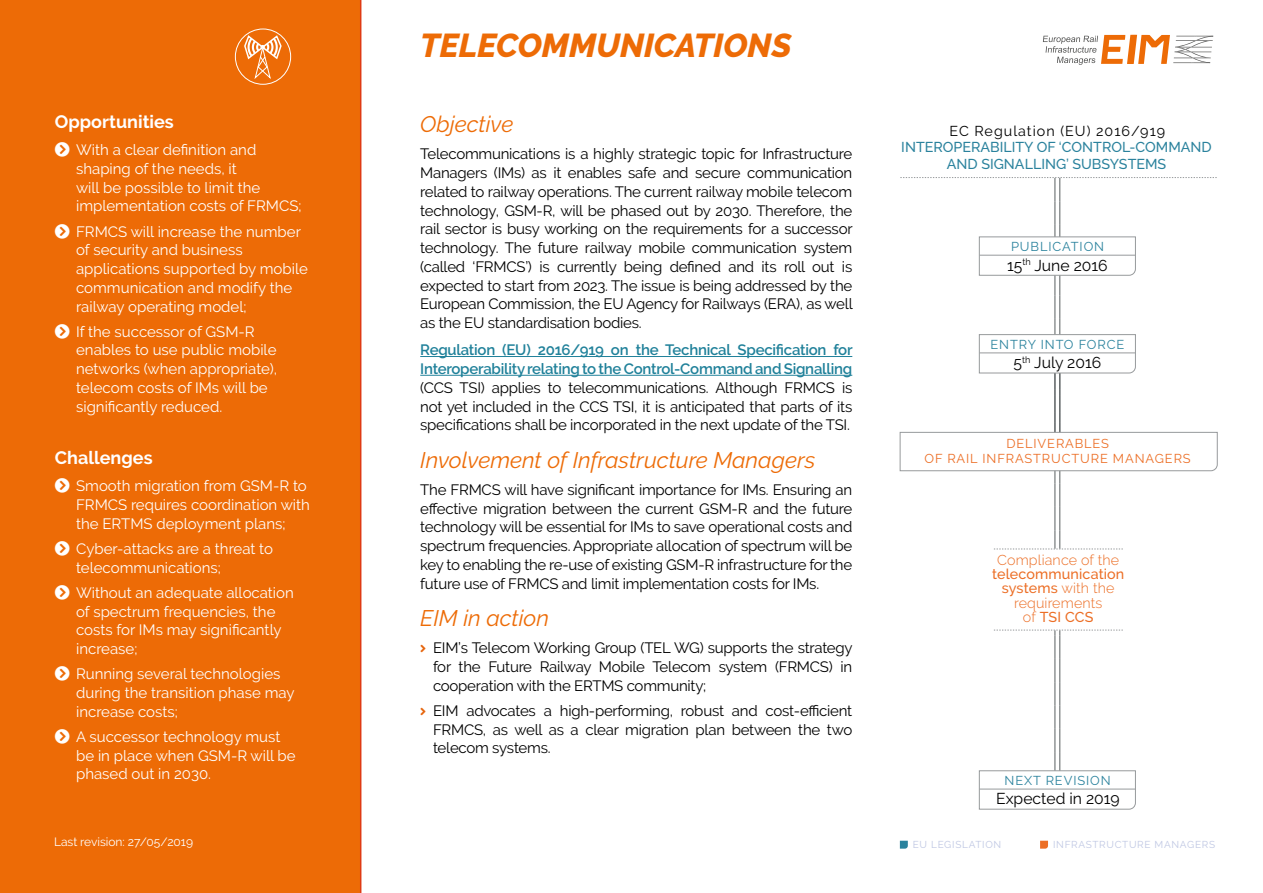
<style>
.page{position:relative;width:1263px;height:893px;background:#fff}
.page>*{position:absolute;margin:0;border:0;box-sizing:border-box;transform-origin:0 0}
.t1{font:italic 800 33px "Raleway";color:#ed6b06}
.t2{font:italic 22.5px "Raleway";color:#ed6b06}
.t3{font:700 18px "Raleway";color:#fff}
.t4{font:15.75px "Raleway";color:#000}
.t5{font:15px/18.8px "Raleway";letter-spacing:-.015em;color:#000;text-align:justify}
.t6{font:15px/18.8px "Raleway";color:#fff}
.t7{font:600 15px/18.8px "Raleway";letter-spacing:-.015em;color:#20819a}
.t8{font:500 14.25px/17.1px "Raleway";color:#2a829d;text-align:center}
.t9{font:500 14.25px/14.2px "Raleway";letter-spacing:.01em;color:#ec6e25;text-align:center}
.t10{font:14.25px "Raleway";letter-spacing:.07em;color:#000}
.t11{font:300 14.25px "Raleway";letter-spacing:.01em;color:#ec6e25}
.t12{font:12.9px/15px "Raleway";letter-spacing:.07em;color:#ec6e25;text-align:center}
.t13{font:12.9px "Raleway";letter-spacing:.07em;color:#2a829d}
.t14{font:12px "Raleway";color:#fff}
.t15{font:10.05px "Raleway";letter-spacing:.07em;color:#bfc7e3}
.s1{font-weight:300}
</style>
<div class="page">
<svg style="left:1043px;top:35px;width:170px;height:30px"></svg>
<div style="left:0;top:0;width:361px;height:893px;background:#ed6b06"></div>
<svg style="left:979px;top:629px;width:157px;height:181px"></svg>
<hr style="left:979px;top:789px;width:156px;height:1px;background:#979a9c">
<svg style="left:900px;top:841px;width:8px;height:8px"></svg>
<svg style="left:1040px;top:841px;width:8px;height:8px"></svg>
<svg style="left:899px;top:177px;width:319px;height:373px"></svg>
<hr style="left:979px;top:255px;width:156px;height:1px;background:#979a9c">
<hr style="left:420px;top:356px;width:432px;height:1px;background:#20819a">
<hr style="left:420px;top:375px;width:432px;height:1px;background:#20819a">
<div style="left:235px;top:29px;width:56px;height:56px;border:1px solid #fff;border-radius:50%"></div>
<svg style="left:243px;top:34px;width:39px;height:46px;background:#f19044"></svg>
<svg style="left:55px;top:142px;width:15px;height:15px"></svg>
<svg style="left:55px;top:224px;width:15px;height:14px"></svg>
<svg style="left:55px;top:324px;width:15px;height:14px"></svg>
<svg style="left:55px;top:478px;width:15px;height:15px"></svg>
<svg style="left:55px;top:541px;width:15px;height:15px"></svg>
<svg style="left:55px;top:585px;width:15px;height:14px"></svg>
<svg style="left:55px;top:666px;width:15px;height:15px"></svg>
<svg style="left:55px;top:729px;width:15px;height:14px"></svg>
<p class="t3" style="left:55px;top:111px;width:121px">Opportunities</p>
<p class="t6" style="left:76px;top:140px;width:227px">With a clear definition and shaping of the needs, it<br>will be possible to limit the implementation costs of FRMCS;</p>
<p class="t6" style="left:76px;top:222px;width:233px">FRMCS will increase the number of security and business applications supported by mobile communication and modify the railway operating model;</p>
<p class="t6" style="left:76px;top:322px;width:203px">If the successor of GSM-R enables to use public mobile networks (when appropriate), telecom costs of IMs will be significantly reduced.</p>
<p class="t3" style="left:55px;top:447px;width:99px">Challenges</p>
<p class="t6" style="left:76px;top:477px;width:235px">Smooth migration from GSM-R to<br>FRMCS requires coordination with the ERTMS deployment plans;</p>
<p class="t6" style="left:76px;top:539px;width:198px">Cyber-attacks are a threat to telecommunications;</p>
<p class="t6" style="left:76px;top:583px;width:219px">Without an adequate allocation of spectrum frequencies, the costs for IMs may significantly increase;</p>
<p class="t6" style="left:76px;top:664px;width:220px">Running several technologies during the transition phase may increase costs;</p>
<p class="t6" style="left:76px;top:727px;width:221px">A successor technology must be in place when GSM-R will be phased out in 2030.</p>
<p class="t14" style="left:54px;top:835px;width:141px">Last revision: 27/05/2019</p>
<h1 class="t1" style="left:420px;top:26px;width:373px">TELECOMMUNICATIONS</h1>
<h2 class="t2" style="left:420px;top:111px;width:95px">Objective</h2>
<p class="t5" style="left:420px;top:145px;width:434px">Telecommunications is a highly strategic topic for Infrastructure Managers (IMs) as it enables safe and secure communication related to railway operations. The current railway mobile telecom technology, GSM-R, will be phased out by 2030. Therefore, the rail sector is busy working on the requirements for a successor technology. The future railway mobile communication system (called ‘FRMCS’) is currently being defined and its roll out is expected to start from 2023. The issue is being addressed by the European Commission, the EU Agency for Railways (ERA), as well as the EU standardisation bodies.</p>
<p class="t7" style="left:420px;top:341px;width:434px">Regulation (EU) 2016/919 on the Technical Specification for<br>Interoperability relating to the Control-Command and Signalling</p>
<p class="t5" style="left:420px;top:378px;width:434px">(CCS TSI) applies to telecommunications. Although FRMCS is not yet included in the CCS TSI, it is anticipated that parts of its specifications shall be incorporated in the next update of the TSI.</p>
<h2 class="t2" style="left:420px;top:447px;width:396px">Involvement of Infrastructure Managers</h2>
<p class="t5" style="left:420px;top:480px;width:434px">The FRMCS will have significant importance for IMs. Ensuring an effective migration between the current GSM-R and the future technology will be essential for IMs to save operational costs and spectrum frequencies. Appropriate allocation of spectrum will be key to enabling the re-use of existing GSM-R infrastructure for the future use of FRMCS and limit implementation costs for IMs.</p>
<h2 class="t2" style="left:420px;top:605px;width:130px">EIM in action</h2>
<p class="t5" style="left:433px;top:639px;width:421px">EIM’s Telecom Working Group (TEL WG) supports the strategy for the Future Railway Mobile Telecom system (FRMCS) in cooperation with the ERTMS community;</p>
<p class="t5" style="left:433px;top:701px;width:421px">EIM advocates a high-performing, robust and cost-efficient FRMCS, as well as a clear migration plan between the two telecom systems.</p>
<p class="t10" style="left:949px;top:123px;width:217px">EC Regulation (EU) 2016/919</p>
<p class="t8" style="left:901px;top:139px;width:312px">INTEROPERABILITY OF ‘CONTROL-COMMAND<br>AND SIGNALLING’ SUBSYSTEMS</p>
<p class="t13" style="left:1011px;top:239px;width:95px">PUBLICATION</p>
<p class="t4" style="left:1007px;top:256px;width:102px">15<sup>th</sup> June 2016</p>
<p class="t13" style="left:990px;top:337px;width:135px">ENTRY INTO FORCE</p>
<p class="t4" style="left:1013px;top:354px;width:89px">5<sup>th</sup> July 2016</p>
<p class="t12" style="left:924px;top:436px;width:268px">DELIVERABLES<br>OF RAIL INFRASTRUCTURE MANAGERS</p>
<p class="t11" style="left:997px;top:551px;width:124px">Compliance of the</p>
<p class="t9" style="left:992px;top:567px;width:134px">telecommunication systems <span class="s1">with the requirements<br>of</span> TSI CCS</p>
<p class="t13" style="left:1004px;top:773px;width:108px">NEXT REVISION</p>
<p class="t4" style="left:996px;top:789px;width:125px">Expected in 2019</p>
<p class="t15" style="left:913px;top:839px;width:90px">EU LEGISLATION</p>
<p class="t15" style="left:1053px;top:839px;width:163px">INFRASTRUCTURE MANAGERS</p>
</div>
